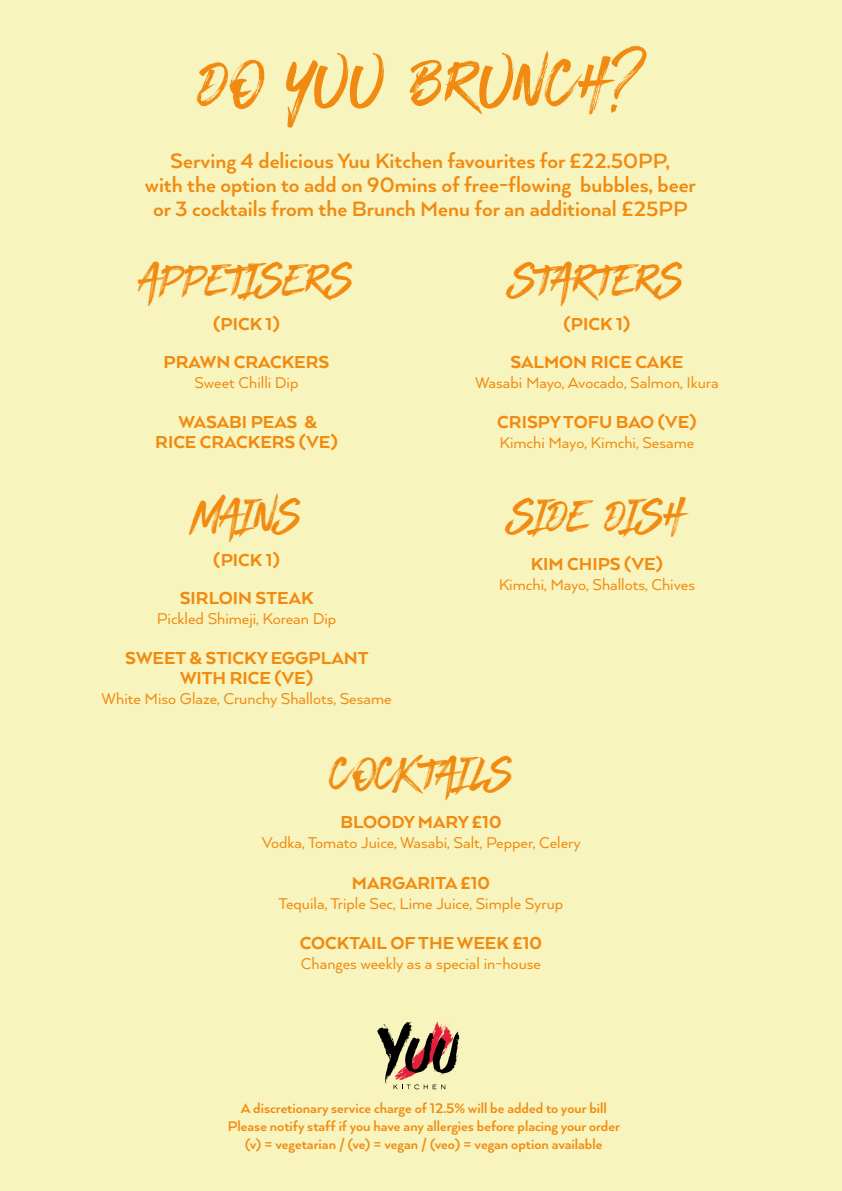
<style>
.page{position:relative;width:842px;height:1191px;background:#f8f4bd}
.page>*{position:absolute;margin:0;border:0;box-sizing:border-box;transform-origin:0 0}
.t1{font:70px "BLACKHAWK";color:#f18a10}
.t2{font:48px "BLACKHAWK";color:#f18a10}
.t3{font:700 24px/24px "Arquitecta";color:#f18a10;text-align:center}
.t4{font:800 20px/38px "Arquitecta";color:#f18a10;text-align:center}
.t5{font:18px "Arquitecta";color:#f18a10}
.t6{font:700 16px/18px "Arquitecta";color:#f18a10;text-align:center}
</style>
<div class="page">
<svg style="left:377px;top:1021px;width:82px;height:68px"></svg>
<h1 class="t1" style="left:199px;top:41px;width:444px">DO YUU BRUNCH?</h1>
<h3 class="t3" style="left:145px;top:148px;width:553px">Serving 4 delicious Yuu Kitchen favourites for £22.50PP,<br>with the option to add on 90mins of free-flowing bubbles, beer or 3 cocktails from the Brunch Menu for an additional £25PP</h3>
<h2 class="t2" style="left:140px;top:250px;width:214px">APPETISERS</h2>
<p class="t4" style="left:164px;top:304px;width:167px">(PICK 1)<br>PRAWN CRACKERS</p>
<p class="t5" style="left:194px;top:371px;width:105px">Sweet Chilli Dip</p>
<p class="t4" style="left:155px;top:411px;width:184px;line-height:20px">WASABI PEAS &amp;<br>RICE CRACKERS (VE)</p>
<h2 class="t2" style="left:193px;top:486px;width:110px">MAINS</h2>
<p class="t4" style="left:180px;top:540px;width:135px">(PICK 1)<br>SIRLOIN STEAK</p>
<p class="t5" style="left:157px;top:608px;width:181px">Pickled Shimeji, Korean Dip</p>
<p class="t4" style="left:125px;top:647px;width:245px;line-height:20px">SWEET &amp; STICKY EGGPLANT<br>WITH RICE (VE)</p>
<p class="t5" style="left:101px;top:688px;width:292px">White Miso Glaze, Crunchy Shallots, Sesame</p>
<h2 class="t2" style="left:511px;top:250px;width:173px">STARTERS</h2>
<p class="t4" style="left:510px;top:304px;width:174px">(PICK 1)<br>SALMON RICE CAKE</p>
<p class="t5" style="left:475px;top:371px;width:245px">Wasabi Mayo, Avocado, Salmon, Ikura</p>
<p class="t4" style="left:497px;top:402px;width:201px">CRISPY TOFU BAO (VE)</p>
<p class="t5" style="left:499px;top:431px;width:196px">Kimchi Mayo, Kimchi, Sesame</p>
<h2 class="t2" style="left:510px;top:486px;width:176px">SIDE DISH</h2>
<p class="t4" style="left:531px;top:544px;width:134px">KIM CHIPS (VE)</p>
<p class="t5" style="left:499px;top:574px;width:198px">Kimchi, Mayo, Shallots, Chives</p>
<h2 class="t2" style="left:329px;top:744px;width:185px">COCKTAILS</h2>
<p class="t4" style="left:340px;top:802px;width:163px">BLOODY MARY £10</p>
<p class="t5" style="left:262px;top:832px;width:320px">Vodka, Tomato Juice, Wasabi, Salt, Pepper, Celery</p>
<p class="t4" style="left:352px;top:862px;width:140px">MARGARITA £10</p>
<p class="t5" style="left:279px;top:892px;width:286px">Tequila, Triple Sec, Lime Juice, Simple Syrup</p>
<p class="t4" style="left:300px;top:922px;width:244px">COCKTAIL OF THE WEEK £10</p>
<p class="t5" style="left:301px;top:952px;width:242px">Changes weekly as a special in-house</p>
<p class="t6" style="left:228px;top:1098px;width:393px">A discretionary service charge of 12.5% will be added to your bill<br>Please notify staff if you have any allergies before placing your order (v) = vegetarian / (ve) = vegan / (veo) = vegan option available</p>
</div>
